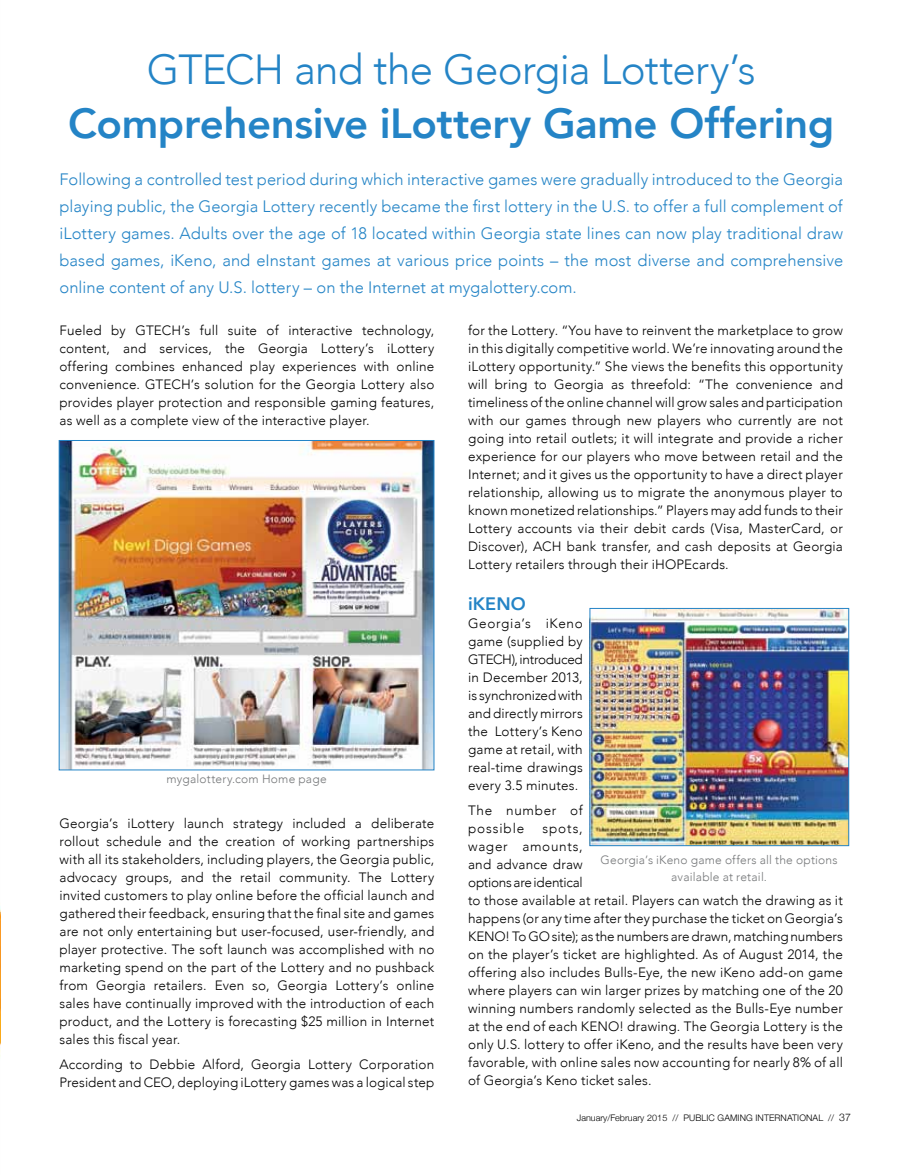
<style>
.page{position:relative;width:905px;height:1175px;background:#fff}
.page>*{position:absolute;margin:0;border:0;box-sizing:border-box;transform-origin:0 0}
.t1{font:800 42px "Avenir";letter-spacing:-.01em;color:#2484c6}
.t2{font:300 42px "Avenir";letter-spacing:-.015em;color:#2484c6}
.t3{font:800 18px "Avenir";color:#2484c6}
.t4{font:300 16.5px/27px "Avenir";letter-spacing:.005em;color:#2484c6;text-align:justify}
.t5{font:300 13.5px/18px "Avenir";letter-spacing:.01em;color:#000;text-align:justify}
.t6{font:300 13.5px/18px "Avenir";letter-spacing:.055em;color:#000}
.t7{font:300 12px/16.5px "Avenir";letter-spacing:.02em;color:#757779;text-align:center}
.t8{font:300 9px "Helvetica Neue";letter-spacing:.01em;color:#000}
.s1{font-size:10.5px}
</style>
<div class="page">
<img style="left:591px;top:610px;width:256px;height:234px">
<div style="left:589px;top:608px;width:260px;height:238px;border:1px solid #2484c6"></div>
<img style="left:61px;top:442px;width:371px;height:326px">
<div style="left:59px;top:440px;width:375px;height:330px;border:1px solid #2484c6"></div>
<img style="left:0;top:906px;width:1px;height:150px">
<h1 class="t2" style="left:147px;top:45px;width:610px">GTECH and the Georgia Lottery’s</h1>
<h1 class="t1" style="left:68px;top:91px;width:767px">Comprehensive iLottery Game Offering</h1>
<p class="t4" style="left:59px;top:166px;width:785px">Following a controlled test period during which interactive games were gradually introduced to the Georgia playing public, the Georgia Lottery recently became the first lottery in the U.S. to offer a full complement of iLottery games. Adults over the age of 18 located within Georgia state lines can now play traditional draw based games, iKeno, and eInstant games at various price points – the most diverse and comprehensive online content of any U.S. lottery – on the Internet at mygalottery.com.</p>
<p class="t5" style="left:59px;top:321px;width:376px">Fueled by GTECH’s full suite of interactive technology, content, and services, the Georgia Lottery’s iLottery offering combines enhanced play experiences with online convenience. GTECH’s solution for the Georgia Lottery also provides player protection and responsible gaming features, as well as a complete view of the interactive player.</p>
<p class="t7" style="left:166px;top:771px;width:162px">mygalottery.com Home page</p>
<p class="t5" style="left:59px;top:814px;width:376px">Georgia’s iLottery launch strategy included a deliberate rollout schedule and the creation of working partnerships with all its stakeholders, including players, the Georgia public, advocacy groups, and the retail community. The Lottery invited customers to play online before the official launch and gathered their feedback, ensuring that the final site and games are not only entertaining but user-focused, user-friendly, and player protective. The soft launch was accomplished with no marketing spend on the part of the Lottery and no pushback from Georgia retailers. Even so, Georgia Lottery’s online sales have continually improved with the introduction of each product, and the Lottery is forecasting $25 million in Internet sales this fiscal year.</p>
<p class="t5" style="left:59px;top:1055px;width:376px">According to Debbie Alford, Georgia Lottery Corporation<br>President and CEO, deploying iLottery games was a logical step</p>
<p class="t5" style="left:468px;top:321px;width:376px">for the Lottery. “You have to reinvent the marketplace to grow in this digitally competitive world. We’re innovating around the iLottery opportunity.” She views the benefits this opportunity will bring to Georgia as threefold: “The convenience and timeliness of the online channel will grow sales and participation with our games through new players who currently are not going into retail outlets; it will integrate and provide a richer experience for our players who move between retail and the Internet; and it gives us the opportunity to have a direct player relationship, allowing us to migrate the anonymous player to known monetized relationships.” Players may add funds to their Lottery accounts via their debit cards (Visa, MasterCard, or Discover), ACH bank transfer, and cash deposits at Georgia Lottery retailers through their iHOPEcards.</p>
<h2 class="t3" style="left:468px;top:590px;width:59px">iKENO</h2>
<p class="t5" style="left:468px;top:615px;width:116px">Georgia’s iKeno game (supplied by GTECH), introduced in December 2013, is synchronized with and directly mirrors the Lottery’s Keno game at retail, with real-time drawings every 3.5 minutes.</p>
<p class="t6" style="left:468px;top:801px;width:116px">The number of possible</p>
<p class="t5" style="left:468px;top:819px;width:376px;text-align:left;text-indent:74px">spots,<br>wager amounts,<br>and advance draw<br>options are identical<br>to those available at retail. Players can watch the drawing as it happens (or any time after they purchase the ticket on Georgia’s KENO! To GO site); as the numbers are drawn, matching numbers on the player’s ticket are highlighted. As of August 2014, the offering also includes Bulls-Eye, the new iKeno add-on game where players can win larger prizes by matching one of the 20 winning numbers randomly selected as the Bulls-Eye number at the end of each KENO! drawing. The Georgia Lottery is the only U.S. lottery to offer iKeno, and the results have been very favorable, with online sales now accounting for nearly 8% of all of Georgia’s Keno ticket sales.</p>
<p class="t7" style="left:600px;top:852px;width:239px">Georgia’s iKeno game offers all the options available at retail.</p>
<p class="t8" style="left:577px;top:1110px;width:275px">JANUARY/FEBRUARY 2015 // PUBLIC GAMING INTERNATIONAL // <span class="s1">37</span></p>
</div>
